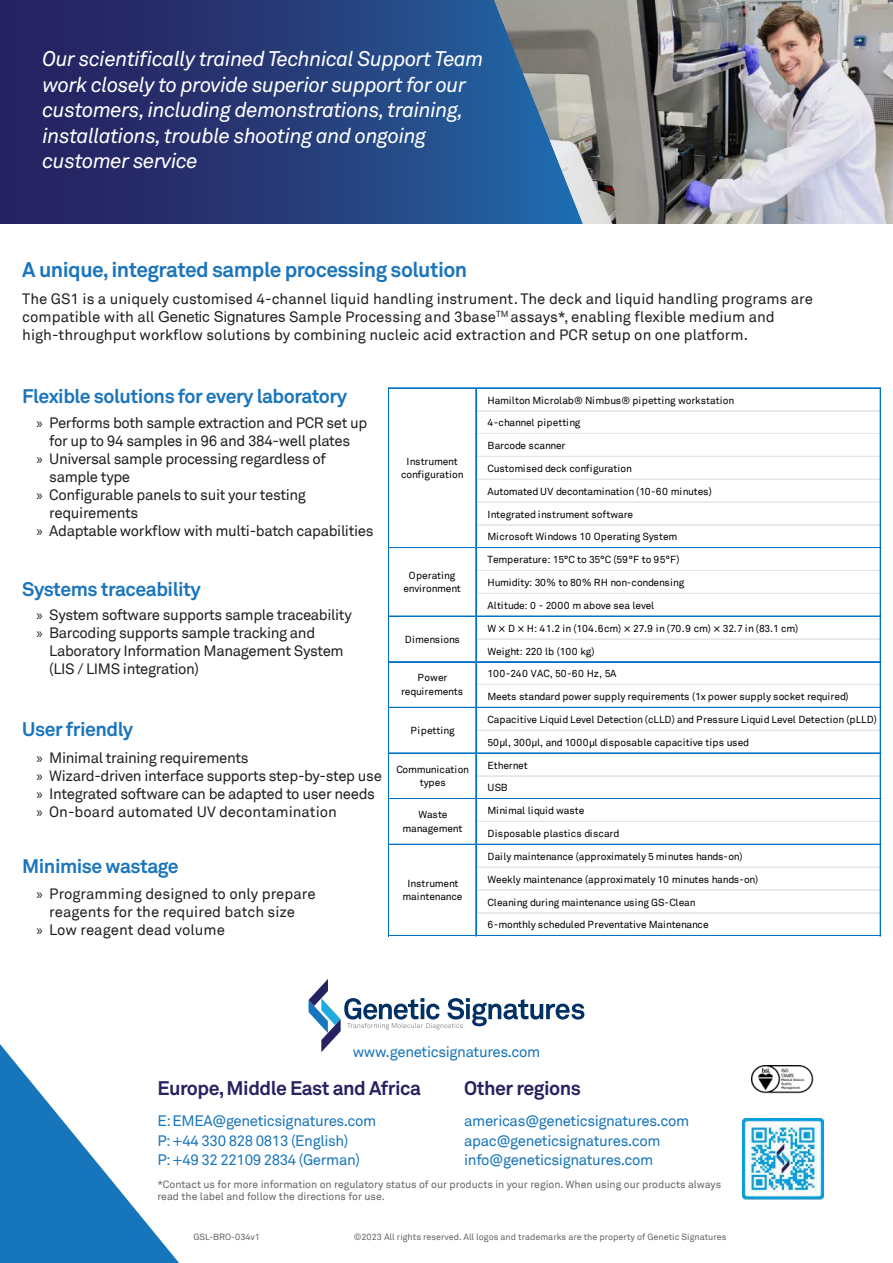
<style>
.page{position:relative;width:893px;height:1263px;background:#fff}
.page>*{position:absolute;margin:0;border:0;box-sizing:border-box;transform-origin:0 0}
.t1{font:italic 21px/25.5px "Akkurat Pro";letter-spacing:-.025em;color:#fff}
.t2{font:700 21px "Akkurat Pro";letter-spacing:-.025em;color:#1b75bc}
.t3{font:700 19.5px "Akkurat Pro";letter-spacing:-.025em;color:#1b75bc}
.t4{font:700 19.5px "Akkurat Pro";letter-spacing:-.025em;color:#262261}
.t5{font:15px/18px "Akkurat TT";letter-spacing:-.025em;color:#221f1f}
.t6{font:15px/18px "Akkurat TT";color:#221f1f}
.t7{font:15px/19.5px "Akkurat TT";letter-spacing:-.025em;color:#1775bb}
.t8{font:15px/19.5px "Akkurat Pro";letter-spacing:-.025em;color:#1775bb}
.t9{font:10.5px/12.6px "Akkurat TT";color:#626466}
.t10{font:10.2px/13.4px "Akkurat TT";letter-spacing:-.015em;color:#000;text-align:center}
.t11{font:10.2px "Akkurat TT";letter-spacing:.005em;color:#000}
.t12{font:10.2px "Akkurat TT";letter-spacing:.015em;color:#000}
.t13{font:10.2px "Akkurat TT";letter-spacing:.01em;color:#000}
.t14{font:9px "Akkurat TT";color:#626466}
.s1{font-family:"Arial"}
.s2{font-family:"Myriad Pro"}
</style>
<div class="page">
<svg style="left:0;top:1044px;width:179px;height:219px"></svg>
<img style="left:467px;top:0;width:426px;height:224px">
<img style="left:0;top:1px;width:584px;height:223px">
<img style="left:742px;top:1118px;width:81px;height:82px">
<svg style="left:309px;top:979px;width:275px;height:73px"></svg>
<img style="left:752px;top:1065px;width:62px;height:29px">
<hr style="left:389px;top:388px;width:492px;height:1px;background:#0072c5">
<hr style="left:477px;top:410px;width:403px;height:1px;background:#e7e6e6">
<hr style="left:477px;top:411px;width:403px;height:1px;background:#e7e6e6">
<hr style="left:477px;top:433px;width:403px;height:1px;background:#e7e6e6">
<hr style="left:477px;top:456px;width:403px;height:1px;background:#e7e6e6">
<hr style="left:477px;top:479px;width:403px;height:1px;background:#e7e6e6">
<hr style="left:477px;top:502px;width:403px;height:1px;background:#e7e6e6">
<hr style="left:477px;top:524px;width:403px;height:1px;background:#e7e6e6">
<hr style="left:477px;top:525px;width:403px;height:1px;background:#e7e6e6">
<hr style="left:389px;top:547px;width:492px;height:1px;background:#0072c5">
<hr style="left:477px;top:570px;width:403px;height:1px;background:#e7e6e6">
<hr style="left:477px;top:593px;width:403px;height:1px;background:#e7e6e6">
<hr style="left:389px;top:616px;width:492px;height:1px;background:#0072c5">
<hr style="left:477px;top:638px;width:403px;height:1px;background:#e7e6e6">
<hr style="left:477px;top:639px;width:403px;height:1px;background:#e7e6e6">
<hr style="left:389px;top:661px;width:492px;height:1px;background:#0072c5">
<hr style="left:389px;top:662px;width:492px;height:1px;background:#0072c5">
<hr style="left:477px;top:684px;width:403px;height:1px;background:#e7e6e6">
<hr style="left:389px;top:707px;width:492px;height:1px;background:#0072c5">
<hr style="left:477px;top:730px;width:403px;height:1px;background:#e7e6e6">
<hr style="left:389px;top:753px;width:492px;height:1px;background:#0072c5">
<hr style="left:477px;top:775px;width:403px;height:1px;background:#e7e6e6">
<hr style="left:477px;top:776px;width:403px;height:1px;background:#e7e6e6">
<hr style="left:389px;top:798px;width:492px;height:1px;background:#0072c5">
<hr style="left:477px;top:821px;width:403px;height:1px;background:#e7e6e6">
<hr style="left:389px;top:844px;width:492px;height:1px;background:#0072c5">
<hr style="left:477px;top:867px;width:403px;height:1px;background:#e7e6e6">
<hr style="left:477px;top:889px;width:403px;height:1px;background:#e7e6e6">
<hr style="left:477px;top:890px;width:403px;height:1px;background:#e7e6e6">
<hr style="left:477px;top:912px;width:403px;height:1px;background:#e7e6e6">
<hr style="left:477px;top:913px;width:403px;height:1px;background:#e7e6e6">
<hr style="left:388px;top:388px;width:1px;height:548px;background:#0072c5">
<hr style="left:475px;top:389px;width:1px;height:547px;background:#0072c5">
<hr style="left:476px;top:389px;width:1px;height:547px;background:#0072c5">
<hr style="left:389px;top:935px;width:492px;height:1px;background:#0072c5">
<hr style="left:880px;top:389px;width:1px;height:547px;background:#0072c5">
<h1 class="t1" style="left:43px;top:48px;width:443px">Our scientifically trained Technical Support Team work closely to provide superior support for our customers, including demonstrations, training, installations, trouble shooting and ongoing customer service</h1>
<h1 class="t2" style="left:22px;top:261px;width:447px">A unique, integrated sample processing solution</h1>
<p class="t6" style="left:22px;top:291px;width:792px">The GS1 is a uniquely customised 4-channel liquid handling instrument. The deck and liquid handling programs are compatible with all <span class="s1">Genetic Signatures</span> Sample Processing and 3base<sup>TM</sup> assays*, enabling 昀氀exible medium and high-throughput work昀氀ow solutions by combining nucleic acid extraction and PCR setup on one platform.</p>
<h2 class="t3" style="left:22px;top:389px;width:326px">Flexible solutions for every laboratory</h2>
<h3 class="t5" style="left:37px;top:413px;width:332px"><span class="s2">»</span> Performs both sample extraction and PCR set up</h3>
<h3 class="t5" style="left:49px;top:432px;width:302px">for up to 94 samples in 96 and 384-well plates</h3>
<h3 class="t5" style="left:37px;top:450px;width:291px"><span class="s2">»</span> Universal sample processing regardless of</h3>
<h3 class="t5" style="left:49px;top:468px;width:82px">sample type</h3>
<h3 class="t5" style="left:37px;top:485px;width:271px"><span class="s2">»</span> Con昀椀gurable panels to suit your testing</h3>
<h3 class="t5" style="left:49px;top:504px;width:91px">requirements</h3>
<h3 class="t5" style="left:37px;top:521px;width:338px"><span class="s2">»</span> Adaptable work昀氀ow with multi-batch capabilities</h3>
<h2 class="t3" style="left:22px;top:581px;width:180px">Systems traceability</h2>
<h3 class="t5" style="left:37px;top:607px;width:317px"><span class="s2">»</span> System software supports sample traceability <span class="s2">»</span> Barcoding supports sample tracking and</h3>
<h3 class="t5" style="left:49px;top:643px;width:296px">Laboratory Information Management System (LIS / LIMS integration)</h3>
<h2 class="t3" style="left:22px;top:722px;width:113px">User friendly</h2>
<h3 class="t5" style="left:37px;top:750px;width:347px"><span class="s2">»</span> Minimal training requirements<br><span class="s2">»</span> Wizard-driven interface supports step-by-step use <span class="s2">»</span> Integrated software can be adapted to user needs <span class="s2">»</span> On-board automated UV decontamination</h3>
<h2 class="t3" style="left:22px;top:859px;width:158px">Minimise wastage</h2>
<h3 class="t6" style="left:37px;top:886px;width:281px"><span class="s2">»</span> Programming designed to only prepare</h3>
<h3 class="t6" style="left:49px;top:904px;width:247px">reagents for the required batch size</h3>
<h3 class="t6" style="left:37px;top:922px;width:190px"><span class="s2">»</span> Low reagent dead volume</h3>
<p class="t10" style="left:401px;top:455px;width:64px">Instrument configuration</p>
<p class="t10" style="left:403px;top:569px;width:59px">Operating environment</p>
<p class="t10" style="left:405px;top:633px;width:56px">Dimensions</p>
<p class="t10" style="left:401px;top:672px;width:63px">Power requirements</p>
<p class="t13" style="left:410px;top:726px;width:46px">Pipetting</p>
<p class="t10" style="left:396px;top:763px;width:74px">Communication types</p>
<p class="t10" style="left:403px;top:809px;width:61px">Waste management</p>
<p class="t10" style="left:403px;top:877px;width:61px">Instrument maintenance</p>
<p class="t10" style="left:488px;top:394px;width:248px">Hamilton Microlab® Nimbus® pipetting workstation</p>
<p class="t10" style="left:488px;top:417px;width:94px">4-channel pipetting</p>
<p class="t10" style="left:488px;top:440px;width:79px">Barcode scanner</p>
<p class="t10" style="left:488px;top:462px;width:146px">Customised deck configuration</p>
<p class="t10" style="left:488px;top:485px;width:226px">Automated UV decontamination (10-60 minutes)</p>
<p class="t10" style="left:488px;top:508px;width:147px">Integrated instrument software</p>
<p class="t10" style="left:488px;top:531px;width:191px">Microsoft Windows 10 Operating System</p>
<p class="t10" style="left:488px;top:554px;width:193px">Temperature: 15°C to 35°C (59°F to 95°F)</p>
<p class="t10" style="left:488px;top:577px;width:198px">Humidity: 30% to 80% RH non-condensing</p>
<p class="t10" style="left:488px;top:599px;width:168px">Altitude: 0 - 2000 m above sea level</p>
<p class="t11" style="left:488px;top:624px;width:312px">W × D × H: 41.2 in (104.6cm) × 27.9 in (70.9 cm) × 32.7 in (83.1 cm)</p>
<p class="t10" style="left:488px;top:645px;width:108px">Weight: 220 lb (100 kg)</p>
<p class="t10" style="left:488px;top:668px;width:131px">100-240 VAC, 50-60 Hz, 5A</p>
<p class="t10" style="left:488px;top:690px;width:363px">Meets standard power supply requirements (1x power supply socket required)</p>
<p class="t10" style="left:488px;top:713px;width:391px">Capacitive Liquid Level Detection (cLLD) and Pressure Liquid Level Detection (pLLD)</p>
<p class="t11" style="left:488px;top:738px;width:263px">50µl, 300µl, and 1000µl disposable capacitive tips used</p>
<p class="t10" style="left:488px;top:759px;width:42px">Ethernet</p>
<p class="t10" style="left:488px;top:782px;width:22px">USB</p>
<p class="t10" style="left:488px;top:805px;width:98px">Minimal liquid waste</p>
<p class="t12" style="left:488px;top:829px;width:133px">Disposable plastics discard</p>
<p class="t10" style="left:488px;top:850px;width:256px">Daily maintenance (approximately 5 minutes hands-on)</p>
<p class="t10" style="left:488px;top:872px;width:272px">Weekly maintenance (approximately 10 minutes hands-on)</p>
<p class="t10" style="left:488px;top:896px;width:210px">Cleaning during maintenance using GS-Clean</p>
<p class="t10" style="left:488px;top:919px;width:223px">6-monthly scheduled Preventative Maintenance</p>
<h3 class="t7" style="left:353px;top:1043px;width:189px">www.geneticsignatures.com</h3>
<h2 class="t4" style="left:157px;top:1080px;width:265px">Europe, Middle East and Africa</h2>
<h2 class="t4" style="left:464px;top:1081px;width:118px">Other regions</h2>
<h3 class="t8" style="left:157px;top:1112px;width:220px">E: EMEA@geneticsignatures.com<br>P: +44 330 828 0813 (English)<br>P: +49 32 22109 2834 (German)</h3>
<h3 class="t7" style="left:464px;top:1112px;width:226px">americas@geneticsignatures.com apac@geneticsignatures.com info@geneticsignatures.com</h3>
<p class="t9" style="left:157px;top:1178px;width:565px">*Contact us for more information on regulatory status of our products in your region. When using our products always read the label and follow the directions for use.</p>
<p class="t14" style="left:193px;top:1233px;width:68px">GSL-BRO-034v1</p>
<p class="t14" style="left:354px;top:1233px;width:374px">©2023 All rights reserved. All logos and trademarks are the property of Genetic Signatures</p>
</div>
